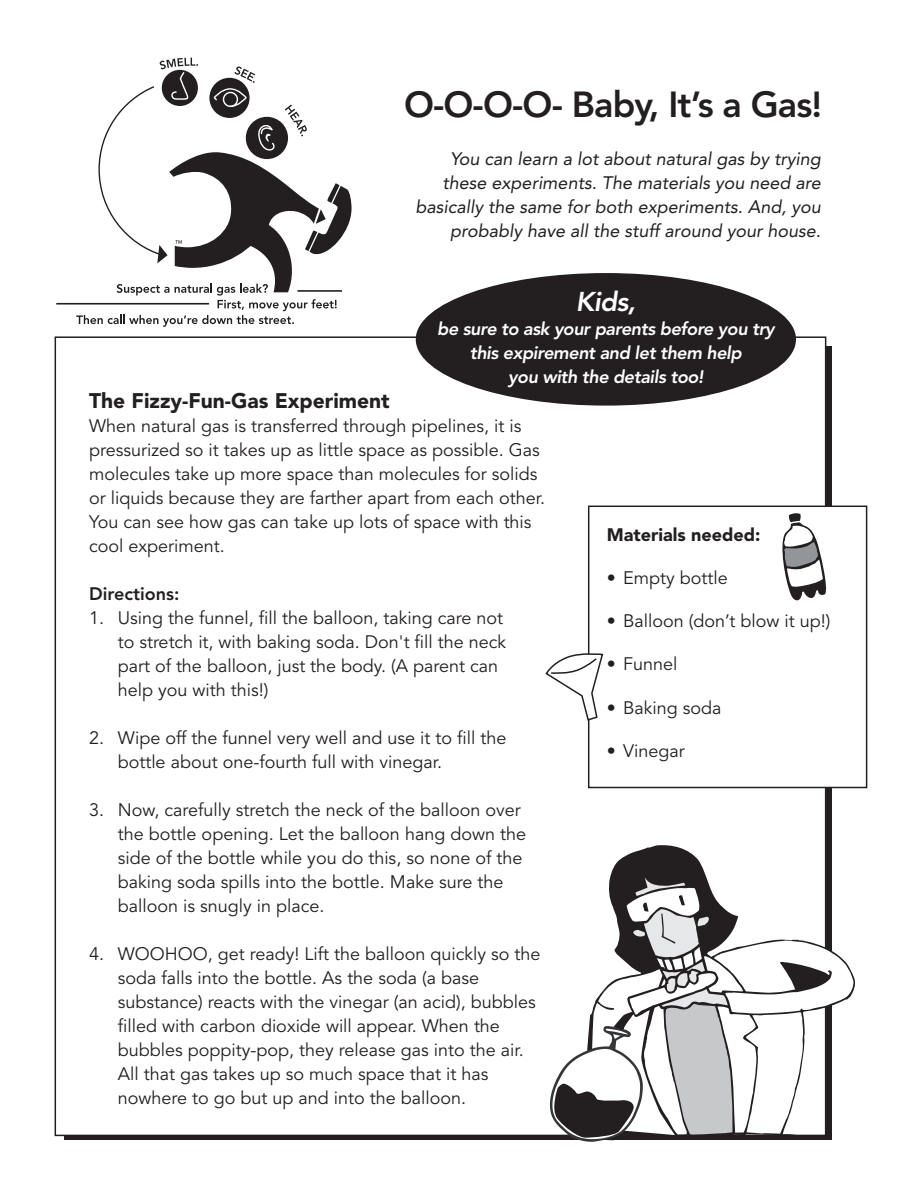
<style>
.page{position:relative;width:918px;height:1188px;background:#fff}
.page>*{position:absolute;margin:0;border:0;box-sizing:border-box;transform-origin:0 0}
.t1{font:800 36px "Avenir LT Std";letter-spacing:-.025em;color:#231f20}
.t2{font:italic 800 27px "Avenir LT Std";color:#fff}
.t3{font:900 21px "Avenir LT Std";color:#231f20}
.t4{font:18px/24px "Avenir LT Std";color:#231f20}
.t5{font:italic 18px/24px "Avenir LT Std";color:#231f20;text-align:right}
.t6{font:italic 800 18px/24px "Avenir LT Std";letter-spacing:-.025em;color:#fff;text-align:center}
.t7{font:900 18px "Avenir LT Std";color:#231f20}
.t8{font:800 18px "Avenir LT Std";color:#231f20}
</style>
<div class="page">
<hr style="left:56px;top:303px;width:153px;height:2px;background:#231f20">
<svg style="left:76px;top:58px;width:276px;height:269px"></svg>
<svg style="left:550px;top:846px;width:304px;height:296px"></svg>
<div style="left:588px;top:506px;width:279px;height:282px;border:2px solid #231f20"></div>
<svg style="left:782px;top:513px;width:45px;height:88px"></svg>
<svg style="left:545px;top:643px;width:59px;height:79px"></svg>
<div style="left:416px;top:273px;width:380px;height:133px;background:#231f20;border-radius:50%"></div>
<h1 class="t1" style="left:404px;top:83px;width:420px">O-O-O-O- Baby, It’s a Gas!</h1>
<p class="t5" style="left:416px;top:147px;width:407px">You can learn a lot about natural gas by trying these experiments. The materials you need are basically the same for both experiments. And, you probably have all the stuff around your house.</p>
<h2 class="t2" style="left:576px;top:286px;width:61px">Kids,</h2>
<p class="t6" style="left:437px;top:316px;width:339px">be sure to ask your parents before you try this expirement and let them help<br>you with the details too!</p>
<p class="t3" style="left:89px;top:393px;width:302px">The Fizzy-Fun-Gas Experiment</p>
<p class="t4" style="left:89px;top:415px;width:457px">When natural gas is transferred through pipelines, it is pressurized so it takes up as little space as possible. Gas molecules take up more space than molecules for solids or liquids because they are farther apart from each other.<br>You can see how gas can take up lots of space with this cool experiment.</p>
<p class="t8" style="left:89px;top:584px;width:92px">Directions:</p>
<p class="t4" style="left:118px;top:607px;width:390px;text-indent:-28px">1. Using the funnel, fill the balloon, taking care not to stretch it, with baking soda. Don't fill the neck part of the balloon, just the body. (A parent can help you with this!)</p>
<p class="t4" style="left:118px;top:727px;width:390px;text-indent:-28px">2. Wipe off the funnel very well and use it to fill the bottle about one-fourth full with vinegar.</p>
<p class="t4" style="left:118px;top:799px;width:410px;text-indent:-28px">3. Now, carefully stretch the neck of the balloon over the bottle opening. Let the balloon hang down the side of the bottle while you do this, so none of the baking soda spills into the bottle. Make sure the balloon is snugly in place.</p>
<p class="t4" style="left:118px;top:943px;width:424px;text-indent:-28px">4. WOOHOO, get ready! Lift the balloon quickly so the soda falls into the bottle. As the soda (a base substance) reacts with the vinegar (an acid), bubbles filled with carbon dioxide will appear. When the bubbles poppity-pop, they release gas into the air.<br>All that gas takes up so much space that it has nowhere to go but up and into the balloon.</p>
<p class="t7" style="left:607px;top:528px;width:155px">Materials needed:</p>
<p class="t4" style="left:607px;top:567px;width:123px">• Empty bottle</p>
<p class="t4" style="left:607px;top:610px;width:225px">• Balloon (don’t blow it up!)</p>
<p class="t4" style="left:607px;top:653px;width:72px">• Funnel</p>
<p class="t4" style="left:607px;top:696px;width:116px">• Baking soda</p>
<p class="t4" style="left:607px;top:739px;width:80px">• Vinegar</p>
</div>
